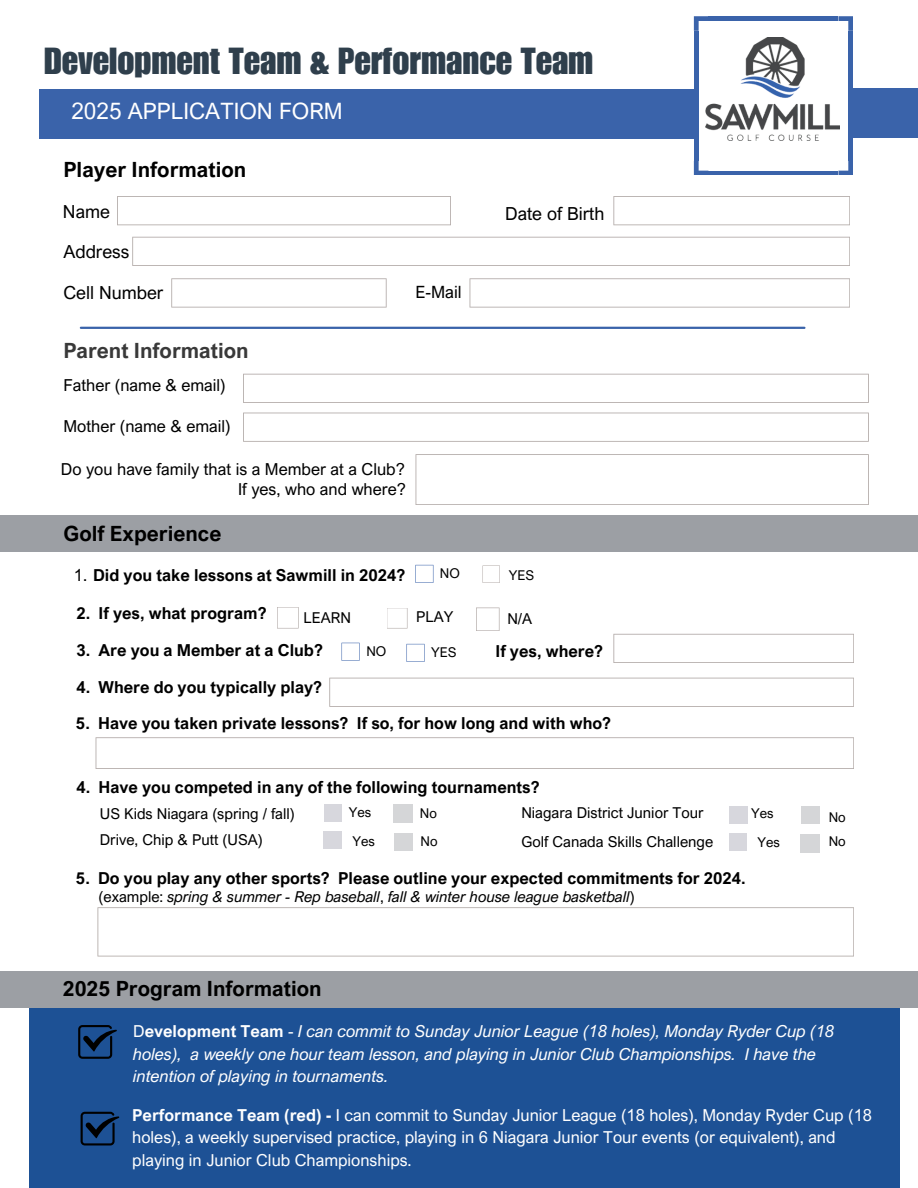
<style>
.page{position:relative;width:918px;height:1188px;background:#fff}
.page>*{position:absolute;margin:0;border:0;box-sizing:border-box;transform-origin:0 0}
.t1{font:36.75px "Impact LT Std";color:#2f3f4c}
.t2{font:22.5px "Arial Nova";color:#fff}
.t3{font:700 21px "Arial Nova";color:#000}
.t4{font:700 21px "Arial Nova";color:#393939}
.t5{font:18px "Arial Nova";color:#000}
.t6{font:16.95px "Arial Nova";color:#000}
.t7{font:700 16.5px "Arial Nova";color:#000}
.t8{font:16.5px/22.5px "Arial Nova";color:#fefefe}
.t9{font:italic 16.5px/22.5px "Arial Nova";color:#fefefe}
.t10{font:16.5px "Arial Nova";color:#000}
.t11{font:15px "Arial Nova";color:#000}
.t12{font:italic 15px "Arial Nova";color:#000}
.t13{font:13.5px "Arial Nova";color:#000}
.s1{font-weight:400}
.s2{font-style:normal}
.s3{font-weight:700;font-style:normal}
.s4{font-weight:700}
</style>
<div class="page">
<div style="left:39px;top:89px;width:655px;height:50px;background:#3a63aa"></div>
<div style="left:0;top:515px;width:918px;height:37px;background:#9c9fa4"></div>
<div style="left:29px;top:1001px;width:871px;height:187px;background:#1d5195"></div>
<div style="left:394px;top:804px;width:19px;height:18px;background:#d5d6d8"></div>
<div style="left:324px;top:805px;width:18px;height:17px;background:#d7d7dd"></div>
<svg style="left:117px;top:196px;width:334px;height:29px"></svg>
<svg style="left:470px;top:278px;width:380px;height:30px"></svg>
<svg style="left:132px;top:237px;width:718px;height:29px"></svg>
<svg style="left:483px;top:565px;width:17px;height:18px"></svg>
<svg style="left:415px;top:565px;width:18px;height:18px"></svg>
<svg style="left:243px;top:374px;width:626px;height:29px"></svg>
<svg style="left:243px;top:413px;width:626px;height:29px"></svg>
<svg style="left:277px;top:607px;width:22px;height:22px"></svg>
<hr style="left:81px;top:327px;width:723px;height:2px;background:#3a63aa">
<div style="left:848px;top:31px;width:5px;height:130px;background:#3a63aa"></div>
<div style="left:694px;top:31px;width:5px;height:130px;background:#3a63aa"></div>
<div style="left:708px;top:16px;width:130px;height:5px;background:#3a63aa"></div>
<hr style="left:708px;top:171px;width:130px;height:4px;background:#3a63aa">
<svg style="left:838px;top:16px;width:15px;height:15px"></svg>
<svg style="left:694px;top:16px;width:14px;height:15px"></svg>
<svg style="left:838px;top:161px;width:15px;height:14px"></svg>
<svg style="left:694px;top:161px;width:14px;height:14px"></svg>
<div style="left:850px;top:88px;width:68px;height:50px;background:#3a63aa"></div>
<img style="left:705px;top:38px;width:134px;height:102px">
<svg style="left:171px;top:278px;width:216px;height:30px"></svg>
<svg style="left:613px;top:196px;width:237px;height:29px"></svg>
<svg style="left:387px;top:608px;width:20px;height:21px"></svg>
<svg style="left:476px;top:608px;width:24px;height:23px"></svg>
<svg style="left:96px;top:737px;width:758px;height:32px"></svg>
<div style="left:324px;top:831px;width:18px;height:18px;background:#d7d7dd"></div>
<div style="left:394px;top:834px;width:18px;height:17px;background:#d5d6d8"></div>
<div style="left:729px;top:806px;width:18px;height:18px;background:#d7d7dd"></div>
<div style="left:801px;top:806px;width:18px;height:17px;background:#d5d6d8"></div>
<div style="left:729px;top:834px;width:18px;height:17px;background:#d7d7dd"></div>
<div style="left:800px;top:835px;width:19px;height:18px;background:#d5d6d8"></div>
<svg style="left:97px;top:907px;width:757px;height:50px"></svg>
<div style="left:0;top:971px;width:918px;height:37px;background:#9c9fa4"></div>
<svg style="left:78px;top:1025px;width:39px;height:34px"></svg>
<svg style="left:81px;top:1112px;width:38px;height:33px"></svg>
<svg style="left:342px;top:643px;width:18px;height:18px"></svg>
<svg style="left:406px;top:644px;width:19px;height:18px"></svg>
<svg style="left:613px;top:634px;width:241px;height:29px"></svg>
<svg style="left:329px;top:678px;width:525px;height:29px"></svg>
<svg style="left:416px;top:454px;width:453px;height:51px"></svg>
<p class="t1" style="left:44px;top:48px;width:551px">Development Team &amp; Performance Team</p>
<h3 class="t2" style="left:71px;top:97px;width:273px">2025 APPLICATION FORM</h3>
<p class="t3" style="left:63px;top:156px;width:184px">Player Information</p>
<h5 class="t5" style="left:63px;top:200px;width:48px">Name</h5>
<h5 class="t5" style="left:63px;top:240px;width:68px">Address</h5>
<h5 class="t5" style="left:63px;top:281px;width:102px">Cell Number</h5>
<h3 class="t6" style="left:415px;top:281px;width:48px">E-Mail</h3>
<p class="t4" style="left:63px;top:337px;width:187px">Parent Information</p>
<h3 class="t10" style="left:63px;top:375px;width:164px">Father (name &amp; email)</h3>
<h5 class="t10" style="left:63px;top:415px;width:169px">Mother (name &amp; email)</h5>
<h3 class="t10" style="left:61px;top:459px;width:345px">Do you have family that is a Member at a Club?</h3>
<p class="t10" style="left:238px;top:479px;width:169px">If yes, who and where?</p>
<h4 class="t3" style="left:63px;top:521px;width:160px">Golf Experience</h4>
<p class="t5" style="left:505px;top:202px;width:101px">Date of Birth</p>
<h6 class="t13" style="left:440px;top:565px;width:21px">NO</h6>
<h5 class="t7" style="left:74px;top:564px;width:333px"><span class="s1">1.</span> Did you take lessons at Sawmill in 2024?</h5>
<h5 class="t13" style="left:509px;top:566px;width:27px">YES</h5>
<h5 class="t7" style="left:76px;top:603px;width:192px">2. If yes, what program?</h5>
<h4 class="t11" style="left:303px;top:608px;width:49px">LEARN</h4>
<h6 class="t11" style="left:416px;top:607px;width:39px">PLAY</h6>
<p class="t11" style="left:507px;top:609px;width:26px">N/A</p>
<p class="t7" style="left:76px;top:640px;width:248px">3. Are you a Member at a Club?</p>
<p class="t13" style="left:366px;top:643px;width:21px">NO</p>
<p class="t13" style="left:431px;top:644px;width:27px">YES</p>
<p class="t7" style="left:76px;top:677px;width:247px">4. Where do you typically play?</p>
<h5 class="t7" style="left:496px;top:641px;width:109px">If yes, where?</h5>
<h6 class="t7" style="left:76px;top:713px;width:537px">5. Have you taken private lessons? If so, for how long and with who?</h6>
<h4 class="t7" style="left:76px;top:777px;width:465px">4. Have you competed in any of the following tournaments?</h4>
<p class="t11" style="left:521px;top:803px;width:184px">Niagara District Junior Tour</p>
<h4 class="t11" style="left:100px;top:830px;width:164px">Drive, Chip &amp; Putt (USA)</h4>
<h4 class="t13" style="left:421px;top:833px;width:19px">No</h4>
<p class="t11" style="left:100px;top:805px;width:196px">US Kids Niagara (spring / fall)</p>
<h5 class="t13" style="left:349px;top:803px;width:24px">Yes</h5>
<h5 class="t13" style="left:420px;top:805px;width:19px">No</h5>
<h4 class="t13" style="left:751px;top:804px;width:24px">Yes</h4>
<p class="t13" style="left:829px;top:808px;width:19px">No</p>
<p class="t11" style="left:521px;top:832px;width:193px">Golf Canada Skills Challenge</p>
<p class="t13" style="left:757px;top:834px;width:24px">Yes</p>
<p class="t13" style="left:829px;top:833px;width:19px">No</p>
<p class="t7" style="left:76px;top:868px;width:671px">5. Do you play any other sports? Please outline your expected commitments for 2024.</p>
<p class="t12" style="left:98px;top:887px;width:538px"><span class="s2">(example:</span> spring &amp; summer - Rep baseball<span class="s2">,</span> fall &amp; winter house league basketball<span class="s2">)</span></p>
<h2 class="t13" style="left:353px;top:833px;width:24px">Yes</h2>
<p class="t3" style="left:63px;top:975px;width:260px">2025 Program Information</p>
<p class="t9" style="left:133px;top:1020px;width:703px"><span class="s2">D</span><span class="s3">evelopment Team</span> <span class="s2">-</span> I can commit to Sunday Junior League (18 holes), Monday Ryder Cup (18 holes), a weekly one hour team lesson, and playing in Junior Club Championships. I have the intention of playing in tournaments.</p>
<p class="t8" style="left:132px;top:1103px;width:741px"><span class="s4">Performance Team (red) -</span> I can commit to Sunday Junior League (18 holes), Monday Ryder Cup (18 holes), a weekly supervised practice, playing in 6 Niagara Junior Tour events (or equivalent), and playing in Junior Club Championships.</p>
</div>
